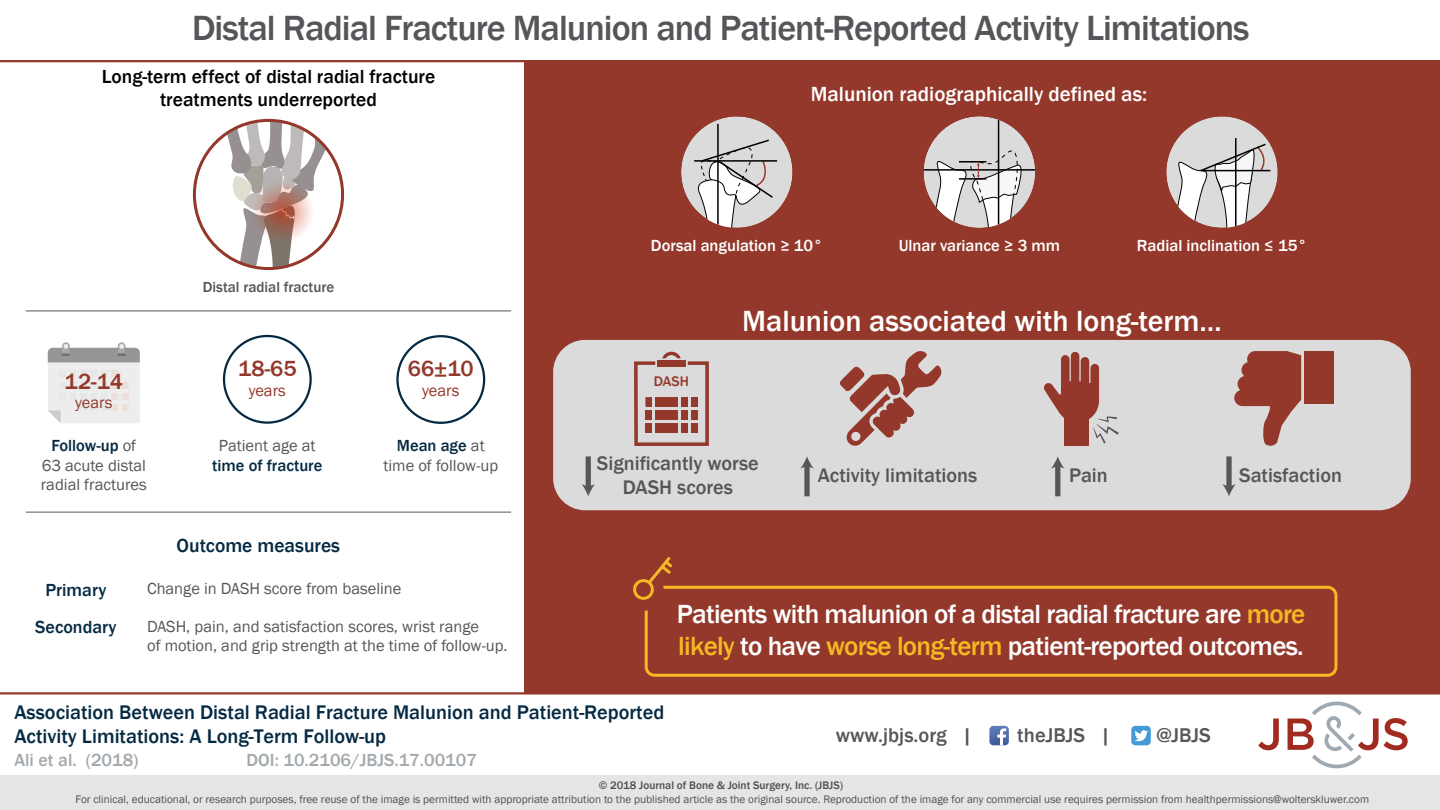
<style>
.page{position:relative;width:1440px;height:810px;background:#fff}
.page>*{position:absolute;margin:0;border:0;box-sizing:border-box;transform-origin:0 0}
.t1{font:500 36px "Franklin Gothic";letter-spacing:-.025em;color:#56565a}
.t2{font:500 30px "Franklin Gothic";color:#fff}
.t3{font:500 27px/32.4px "Franklin Gothic";letter-spacing:-.025em;color:#fff}
.t4{font:500 22.5px "Franklin Gothic";color:#94382b}
.t5{font:500 21px "Franklin Gothic";color:#fff}
.t6{font:500 20.48px "Franklin Gothic";color:#57575b}
.t7{font:500 20.25px/24.3px "Franklin Gothic";color:#042942}
.t8{font:500 20.17px/24.2px "Franklin Gothic";color:#56565a;text-align:center}
.t9{font:500 19.5px/23.4px "Franklin Gothic";color:#000;text-align:center}
.t10{font:500 19.5px "Franklin Gothic";color:#042942}
.t11{font:500 18px "Franklin Gothic";color:#a3a9ad}
.t12{font:500 18px "Franklin Gothic";color:#042942}
.t13{font:16.5px/19.8px "Franklin Gothic";color:#56565a;text-align:center}
.t14{font:500 16.5px "Franklin Gothic";color:#fff}
.t15{font:16.5px "Franklin Gothic";color:#94382b}
.t16{font:500 16.5px "Franklin Gothic";color:#042942}
.t17{font:500 15px "Franklin Gothic";color:#56565a}
.t18{font:500 14.33px "Franklin Gothic";color:#94382b}
.t19{font:11.25px "Franklin Gothic";color:#4f4f4f}
.t20{font:500 11.25px "Franklin Gothic";color:#4f4f4f}
.s1{font-weight:500;color:#042942}
.s2{color:#f7b824}
</style>
<div class="page">
<div style="left:525px;top:61px;width:915px;height:632px;background:#94382b"></div>
<div style="left:0;top:776px;width:1440px;height:34px;background:#e5e5e5"></div>
<svg style="left:1258px;top:719px;width:21px;height:31px"></svg>
<svg style="left:1288px;top:702px;width:120px;height:66px"></svg>
<svg style="left:989px;top:726px;width:20px;height:19px"></svg>
<div style="left:1131px;top:726px;width:20px;height:19px;background:#439ad4;border-radius:4px"></div>
<svg style="left:1134px;top:730px;width:14px;height:11px"></svg>
<hr style="left:0;top:60px;width:1440px;height:2px;background:#94382b">
<hr style="left:0;top:692px;width:1440px;height:3px;background:#94382b">
<svg style="left:194px;top:120px;width:149px;height:149px"></svg>
<svg style="left:251px;top:180px;width:63px;height:62px;background:#bb988e"></svg>
<div style="left:193px;top:119px;width:151px;height:151px;border:3px solid #94382b;border-radius:50%"></div>
<svg style="left:48px;top:342px;width:92px;height:81px;background:#dddcdc"></svg>
<div style="left:223px;top:335px;width:89px;height:89px;border:2px solid #042942;border-radius:50%"></div>
<hr style="left:26px;top:311px;width:485px;height:1px;background:#56565a">
<hr style="left:26px;top:512px;width:485px;height:1px;background:#56565a">
<div style="left:681px;top:116px;width:111px;height:112px;background:#dbdbdb;border-radius:50%"></div>
<hr style="left:717px;top:124px;width:2px;height:104px;background:#000">
<hr style="left:694px;top:160px;width:83px;height:2px;background:#000">
<svg style="left:681px;top:138px;width:94px;height:90px"></svg>
<div style="left:924px;top:116px;width:111px;height:112px;background:#dbdbdb;border-radius:50%"></div>
<hr style="left:998px;top:120px;width:1px;height:108px;background:#000">
<hr style="left:924px;top:169px;width:111px;height:2px;background:#000">
<svg style="left:924px;top:150px;width:102px;height:78px"></svg>
<div style="left:1166px;top:116px;width:112px;height:112px;background:#dbdbdb;border-radius:50%"></div>
<svg style="left:1166px;top:142px;width:103px;height:86px"></svg>
<hr style="left:1201px;top:170px;width:69px;height:1px;background:#000">
<hr style="left:1235px;top:138px;width:2px;height:90px;background:#000">
<div style="left:553px;top:340px;width:858px;height:170px;background:#dbdbdb;border-radius:32px"></div>
<div style="left:1064px;top:418px;width:25px;height:28px;background:#94382b"></div>
<svg style="left:1044px;top:351px;width:75px;height:93px"></svg>
<div style="left:1055px;top:465px;width:5px;height:31px;background:#56565a"></div>
<svg style="left:1051px;top:456px;width:14px;height:13px"></svg>
<svg style="left:1234px;top:351px;width:67px;height:95px"></svg>
<div style="left:1304px;top:351px;width:30px;height:53px;background:#94382b"></div>
<div style="left:1226px;top:456px;width:6px;height:32px;background:#56565a"></div>
<svg style="left:1222px;top:484px;width:14px;height:12px"></svg>
<div style="left:804px;top:465px;width:6px;height:31px;background:#56565a"></div>
<svg style="left:800px;top:456px;width:14px;height:13px"></svg>
<svg style="left:840px;top:351px;width:102px;height:95px"></svg>
<div style="left:586px;top:456px;width:5px;height:32px;background:#56565a"></div>
<svg style="left:582px;top:484px;width:13px;height:12px"></svg>
<svg style="left:634px;top:352px;width:75px;height:94px"></svg>
<div style="left:645px;top:586px;width:692px;height:91px;border:3px solid #f7b824;border-radius:8px"></div>
<div style="left:622px;top:569px;width:42px;height:42px;background:#94382b;border-radius:50%"></div>
<svg style="left:633px;top:557px;width:39px;height:43px"></svg>
<div style="left:396px;top:335px;width:89px;height:89px;border:2px solid #042942;border-radius:50%"></div>
<h1 class="t1" style="left:192px;top:6px;width:1059px">Distal Radial Fracture Malunion and Patient-Reported Activity Limitations</h1>
<h3 class="t9" style="left:102px;top:65px;width:335px">Long-term effect of distal radial fracture treatments underreported</h3>
<h3 class="t4" style="left:65px;top:367px;width:60px">12-14</h3>
<h3 class="t15" style="left:75px;top:393px;width:39px">years</h3>
<h3 class="t13" style="left:41px;top:436px;width:108px"><span class="s1">Follow-up</span> of<br>63 acute distal radial fractures</h3>
<h3 class="t17" style="left:203px;top:277px;width:133px">Distal radial fracture</h3>
<h3 class="t4" style="left:238px;top:355px;width:60px">18-65</h3>
<h3 class="t15" style="left:249px;top:380px;width:39px">years</h3>
<h3 class="t13" style="left:219px;top:436px;width:98px">Patient age at</h3>
<h3 class="t16" style="left:212px;top:455px;width:112px">time of fracture</h3>
<h3 class="t10" style="left:177px;top:533px;width:165px">Outcome measures</h3>
<h3 class="t4" style="left:408px;top:355px;width:67px">66±10</h3>
<h3 class="t15" style="left:422px;top:380px;width:39px">years</h3>
<h3 class="t13" style="left:383px;top:436px;width:116px"><span class="s1">Mean age</span> at time of follow-up</h3>
<h3 class="t12" style="left:45px;top:578px;width:62px">Primary</h3>
<h3 class="t13" style="left:147px;top:579px;width:256px">Change in DASH score from baseline</h3>
<h3 class="t12" style="left:35px;top:616px;width:83px">Secondary</h3>
<h3 class="t13" style="left:147px;top:617px;width:362px;text-align:left">DASH, pain, and satisfaction scores, wrist range<br>of motion, and grip strength at the time of follow-up.</h3>
<h3 class="t5" style="left:811px;top:81px;width:338px">Malunion radiographically defined as:</h3>
<h3 class="t14" style="left:651px;top:235px;width:173px">Dorsal angulation ≥ 10°</h3>
<h3 class="t14" style="left:899px;top:235px;width:163px">Ulnar variance ≥ 3 mm</h3>
<h3 class="t14" style="left:1137px;top:235px;width:172px">Radial inclination ≤ 15°</h3>
<p class="t18" style="left:654px;top:372px;width:36px">DASH</p>
<h2 class="t2" style="left:742px;top:302px;width:481px">Malunion associated with long-term…</h2>
<h3 class="t8" style="left:597px;top:451px;width:163px">Significantly worse<br>DASH scores</h3>
<h3 class="t8" style="left:818px;top:463px;width:161px">Activity limitations</h3>
<h3 class="t8" style="left:1069px;top:463px;width:40px">Pain</h3>
<h3 class="t8" style="left:1239px;top:463px;width:104px">Satisfaction</h3>
<h3 class="t3" style="left:677px;top:598px;width:630px">Patients with malunion of a distal radial fracture are <span class="s2">more likely</span> to have <span class="s2">worse long-term</span> patient-reported outcomes.</h3>
<h3 class="t7" style="left:14px;top:700px;width:651px">Association Between Distal Radial Fracture Malunion and Patient-Reported<br>Activity Limitations: A Long-Term Follow-up</h3>
<p class="t20" style="left:599px;top:778px;width:246px">© 2018 Journal of Bone &amp; Joint Surgery, Inc. (JBJS)</p>
<p class="t19" style="left:76px;top:792px;width:1295px">For clinical, educational, or research purposes, free reuse of the image is permitted with appropriate attribution to the published article as the original source. Reproduction of the image for any commercial use requires permission from healthpermissions@wolterskluwer.com</p>
<h3 class="t6" style="left:836px;top:723px;width:138px">www.jbjs.org |</h3>
<h3 class="t6" style="left:1017px;top:723px;width:95px">theJBJS |</h3>
<h3 class="t6" style="left:1157px;top:723px;width:56px">@JBJS</h3>
<h3 class="t11" style="left:14px;top:749px;width:126px">Ali et al. (2018)</h3>
<h3 class="t11" style="left:247px;top:749px;width:232px">DOI: 10.2106/JBJS.17.00107</h3>
</div>
